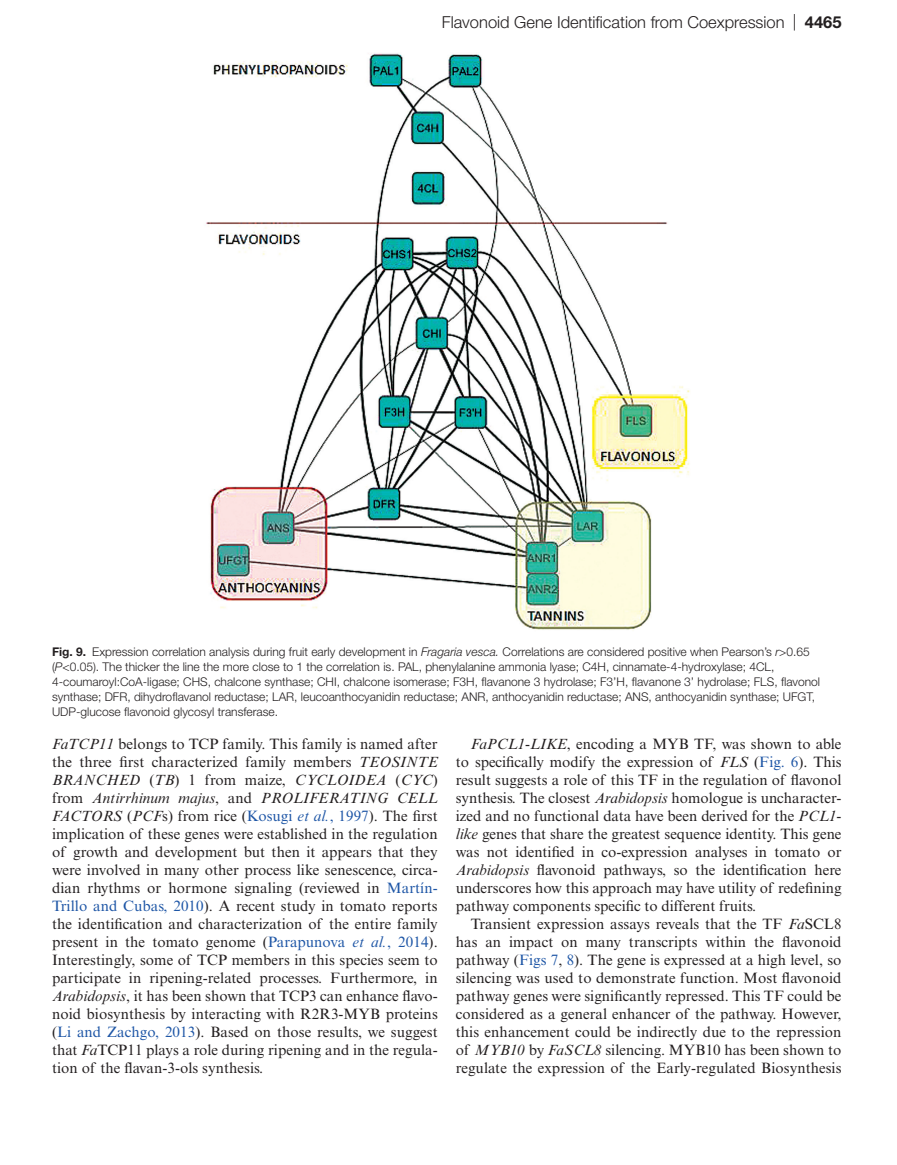
<style>
.page{position:relative;width:897px;height:1165px;background:#fff}
.page>*{position:absolute;margin:0;border:0;box-sizing:border-box;transform-origin:0 0}
.t1{font:300 16.5px "Helvetica Neue LT Std";color:#231f20}
.t2{font:15px/18px "Times New Roman MT Std";letter-spacing:.005em;color:#231f20;text-align:justify}
.t3{font:300 12px/15px "Helvetica Neue LT Std";color:#231f20}
.s1{font-weight:700}
.s2{font-style:italic}
.s3{color:#1e56a6}
.s4{font-style:italic;color:#1e56a6}
</style>
<div class="page">
<img style="left:206px;top:53px;width:484px;height:577px">
<p class="t1" style="left:442px;top:12px;width:401px">Flavonoid Gene Identification from Coexpression | <span class="s1">4465</span></p>
<p class="t3" style="left:52px;top:643px;width:769px"><span class="s1">Fig. 9.</span> Expression correlation analysis during fruit early development in <span class="s2">Fragaria vesca.</span> Correlations are considered positive when Pearson’s <span class="s2">r</span>&gt;0.65 (<span class="s2">P</span>&lt;0.05). The thicker the line the more close to 1 the correlation is. PAL, phenylalanine ammonia lyase; C4H, cinnamate-4-hydroxylase; 4CL, 4-coumaroyl:CoA-ligase; CHS, chalcone synthase; CHI, chalcone isomerase; F3H, flavanone 3 hydrolase; F3’H, flavanone 3’ hydrolase; FLS, flavonol synthase; DFR, dihydroflavanol reductase; LAR, leucoanthocyanidin reductase; ANR, anthocyanidin reductase; ANS, anthocyanidin synthase; UFGT, UDP-glucose flavonoid glycosyl transferase.</p>
<p class="t2" style="left:52px;top:734px;width:387px"><span class="s2">FaTCP11</span> belongs to TCP family. This family is named after the three first characterized family members <span class="s2">TEOSINTE BRANCHED</span> (<span class="s2">TB</span>) 1 from maize, <span class="s2">CYCLOIDEA</span> (<span class="s2">CYC</span>) from <span class="s2">Antirrhinum majus</span>, and <span class="s2">PROLIFERATING CELL FACTORS</span> (<span class="s2">PCF</span>s) from rice (<span class="s3">Kosugi</span> <span class="s4">et al.</span><span class="s3">, 1997</span>). The first implication of these genes were established in the regulation of growth and development but then it appears that they were involved in many other process like senescence, circa&shy;dian rhythms or hormone signaling (reviewed in <span class="s3">Martín-Trillo and Cubas, 2010</span>). A recent study in tomato reports the identification and characterization of the entire family present in the tomato genome (<span class="s3">Parapunova</span> <span class="s4">et al.</span><span class="s3">, 2014</span>).<br>Interestingly, some of TCP members in this species seem to participate in ripening-related processes. Furthermore, in <span class="s2">Arabidopsis</span>, it has been shown that TCP3 can enhance flavo&shy;noid biosynthesis by interacting with R2R3-MYB proteins (<span class="s3">Li and Zachgo, 2013</span>). Based on those results, we suggest that <span class="s2">Fa</span>TCP11 plays a role during ripening and in the regula&shy;tion of the flavan-3-ols synthesis.</p>
<p class="t2" style="left:455px;top:734px;width:387px;text-indent:15px"><span class="s2">FaPCL1-LIKE</span>, encoding a MYB TF, was shown to able to specifically modify the expression of <span class="s2">FLS</span> (<span class="s3">Fig. 6</span>). This result suggests a role of this TF in the regulation of flavonol synthesis. The closest <span class="s2">Arabidopsis</span> homologue is uncharacter&shy;ized and no functional data have been derived for the <span class="s2">PCL1- like</span> genes that share the greatest sequence identity. This gene was not identified in co-expression analyses in tomato or <span class="s2">Arabidopsis</span> flavonoid pathways, so the identification here underscores how this approach may have utility of redefining pathway components specific to different fruits.</p>
<p class="t2" style="left:455px;top:914px;width:387px;text-indent:15px">Transient expression assays reveals that the TF <span class="s2">Fa</span>SCL8 has an impact on many transcripts within the flavonoid pathway (<span class="s3">Figs 7</span>, <span class="s3">8</span>). The gene is expressed at a high level, so silencing was used to demonstrate function. Most flavonoid pathway genes were significantly repressed. This TF could be considered as a general enhancer of the pathway. However, this enhancement could be indirectly due to the repression of <span class="s2">MYB10</span> by <span class="s2">FaSCL8</span> silencing. MYB10 has been shown to regulate the expression of the Early-regulated Biosynthesis</p>
</div>
